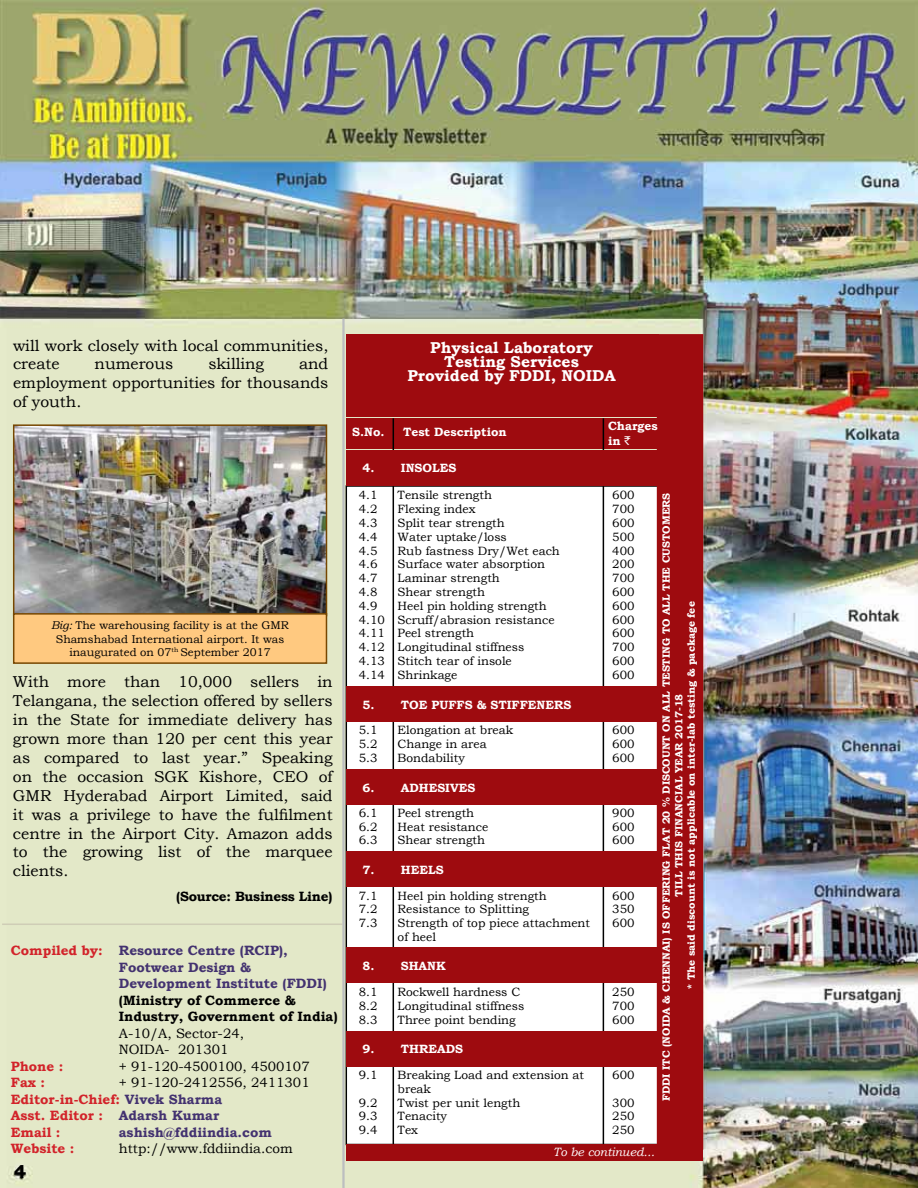
<style>
.page{position:relative;width:918px;height:1188px;background:#fff}
.page>*{position:absolute;margin:0;border:0;box-sizing:border-box;transform-origin:0 0}
.t1{font:700 18.45px "Bookman Old Style";color:#000}
.t2{font:15.75px/18.9px "Bookman Old Style";color:#000;text-align:justify}
.t3{font:700 15.75px "Bookman Old Style";color:#fff}
.t4{font:700 13.5px/16.5px "Bookman Old Style";color:#d2232a}
.t5{font:700 13.5px/16.5px "Bookman Old Style";color:#433270}
.t6{font:13.5px/16.5px "Bookman Old Style";color:#000}
.t7{font:700 13.5px/16.5px "Bookman Old Style";color:#000}
.t8{font:700 13.5px "Bookman Old Style";letter-spacing:-.02em;color:#000}
.t9{font:12px/13.8px "Bookman Old Style";color:#000;text-align:justify}
.t10{font:700 12px/15px "Bookman Old Style";color:#fff}
.t11{font:italic 12px "Bookman Old Style";color:#fff}
.t12{font:11.25px/13.5px "Bookman Old Style";color:#000;text-align:center}
.t13{font:700 10.5px/12.6px "Bookman Old Style";color:#fff;text-align:center}
.s1{font-style:italic}
.s2{color:#d2232a}
.s3{font-weight:400;color:#000}
.s4{color:#433270}
.s5{font-family:"Rupee Foradian";font-weight:400}
</style>
<div class="page">
<img style="left:0;top:0;width:918px;height:1188px">
<hr style="left:2px;top:924px;width:340px;height:1px;background:#cfcdb6">
<hr style="left:342px;top:319px;width:3px;height:869px;background:#bcbec0">
<div style="left:346px;top:486px;width:313px;height:658px;background:#fff"></div>
<div style="left:346px;top:418px;width:313px;height:31px;background:#9e0b0f"></div>
<div style="left:657px;top:334px;width:46px;height:816px;background:#9e0b0f"></div>
<div style="left:346px;top:1144px;width:357px;height:16px;background:#9e0b0f"></div>
<div style="left:346px;top:334px;width:313px;height:83px;background:#9e0b0f"></div>
<hr style="left:393px;top:418px;width:1px;height:726px;background:#000">
<hr style="left:603px;top:418px;width:1px;height:726px;background:#000">
<div style="left:346px;top:450px;width:313px;height:35px;background:#9e0b0f"></div>
<div style="left:346px;top:1031px;width:313px;height:35px;background:#9e0b0f"></div>
<div style="left:346px;top:948px;width:313px;height:35px;background:#9e0b0f"></div>
<div style="left:346px;top:851px;width:313px;height:36px;background:#9e0b0f"></div>
<div style="left:346px;top:769px;width:313px;height:36px;background:#9e0b0f"></div>
<div style="left:346px;top:686px;width:313px;height:36px;background:#9e0b0f"></div>
<img style="left:16px;top:427px;width:308px;height:186px">
<div style="left:13px;top:424px;width:314px;height:192px;border:2px solid #774701"></div>
<div style="left:13px;top:613px;width:314px;height:51px;background:#ffc980;border:2px solid #774701"></div>
<h2 class="t2" style="left:13px;top:336px;width:317px">will work closely with local communities, create</h2>
<h2 class="t2" style="left:13px;top:355px;width:317px;text-indent:286px">and employment opportunities for thousands of youth.</h2>
<h2 class="t2" style="left:95px;top:355px;width:80px">numerous</h2>
<h2 class="t2" style="left:208px;top:355px;width:57px">skilling</h2>
<p class="t12" style="left:51px;top:618px;width:239px"><span class="s1">Big:</span> The warehousing facility is at the GMR<br>Shamshabad International airport. It was inaugurated on 07<sup>th</sup> September 2017</p>
<p class="t2" style="left:13px;top:673px;width:321px">With more than 10,000 sellers in Telangana, the selection offered by sellers in the State for immediate delivery has grown more than 120 per cent this year as compared to last year.” Speaking on the occasion SGK Kishore, CEO of GMR Hyderabad Airport Limited, said it was a privilege to have the fulfilment centre in the Airport City. Amazon adds to the growing list of the marquee clients.</p>
<p class="t8" style="left:176px;top:886px;width:158px">(Source: Business Line)</p>
<p class="t5" style="left:119px;top:942px;width:209px;text-indent:-108px"><span class="s2">Compiled by:</span> Resource Centre (RCIP),<br>Footwear Design &amp;<br>Development Institute (FDDI)</p>
<p class="t7" style="left:119px;top:992px;width:220px">(Ministry of Commerce &amp;<br>Industry, Government of India)</p>
<p class="t6" style="left:119px;top:1025px;width:127px">A-10/A, Sector-24,<br>NOIDA- 201301</p>
<p class="t4" style="left:11px;top:1058px;width:54px">Phone :</p>
<p class="t6" style="left:119px;top:1058px;width:192px">+ 91-120-4500100, 4500107</p>
<p class="t4" style="left:11px;top:1074px;width:36px">Fax :</p>
<p class="t4" style="left:11px;top:1074px;width:300px;text-indent:108px"><span class="s3">+ 91-120-2412556, 2411301<br></span>Editor-in-Chief: <span class="s4">Vivek Sharma<br></span>Asst. Editor : <span class="s4">Adarsh Kumar<br></span>Email :</p>
<p class="t5" style="left:119px;top:1124px;width:155px">ashish@fddiindia.com</p>
<p class="t4" style="left:11px;top:1140px;width:65px">Website :</p>
<p class="t6" style="left:119px;top:1140px;width:175px">http://www.fddiindia.com</p>
<h1 class="t1" style="left:14px;top:1158px;width:14px">4</h1>
<h2 class="t3" style="left:430px;top:336px;width:164px">Physical Laboratory</h2>
<h2 class="t3" style="left:444px;top:350px;width:136px">Testing Services</h2>
<h2 class="t3" style="left:407px;top:364px;width:178px">Provided by FDDI, Noida</h2>
<p class="t10" style="left:352px;top:424px;width:34px">S.No.</p>
<p class="t10" style="left:403px;top:424px;width:105px">Test Description</p>
<p class="t10" style="left:608px;top:419px;width:51px">Charges in <span class="s5">`</span></p>
<p class="t10" style="left:362px;top:461px;width:13px">4.</p>
<p class="t10" style="left:401px;top:461px;width:57px">INSOLES</p>
<p class="t9" style="left:359px;top:488px;width:28px;text-align:left">4.1<br>4.2<br>4.3<br>4.4<br>4.5<br>4.6<br>4.7<br>4.8<br>4.9<br>4.10<br>4.11<br>4.12<br>4.13<br>4.14</p>
<p class="t9" style="left:398px;top:488px;width:164px;text-align:left">Tensile strength<br>Flexing index<br>Split tear strength<br>Water uptake/loss<br>Rub fastness Dry/Wet each<br>Surface water absorption<br>Laminar strength<br>Shear strength<br>Heel pin holding strength<br>Scruff/abrasion resistance<br>Peel strength<br>Longitudinal stiffness<br>Stitch tear of insole<br>Shrinkage</p>
<p class="t9" style="left:612px;top:488px;width:24px">600<br>700<br>600<br>500<br>400<br>200<br>700<br>600<br>600<br>600<br>600<br>700<br>600<br>600</p>
<p class="t10" style="left:362px;top:697px;width:13px">5.</p>
<p class="t10" style="left:401px;top:697px;width:172px">TOE PUFFS &amp; STIFFENERS</p>
<p class="t9" style="left:359px;top:723px;width:20px">5.1<br>5.2<br>5.3</p>
<p class="t9" style="left:398px;top:723px;width:117px;text-align:left">Elongation at break<br>Change in area<br>Bondability</p>
<p class="t9" style="left:612px;top:723px;width:24px">600<br>600<br>600</p>
<p class="t10" style="left:362px;top:780px;width:13px">6.</p>
<p class="t10" style="left:401px;top:780px;width:76px">ADHESIVES</p>
<p class="t9" style="left:359px;top:806px;width:20px">6.1<br>6.2<br>6.3</p>
<p class="t9" style="left:398px;top:806px;width:92px;text-align:left">Peel strength<br>Heat resistance<br>Shear strength</p>
<p class="t9" style="left:612px;top:806px;width:24px">900<br>600<br>600</p>
<p class="t10" style="left:362px;top:862px;width:13px">7.</p>
<p class="t10" style="left:401px;top:862px;width:44px">HEELS</p>
<p class="t9" style="left:359px;top:889px;width:20px">7.1<br>7.2<br>7.3</p>
<p class="t9" style="left:398px;top:889px;width:194px;text-align:left">Heel pin holding strength<br>Resistance to Splitting<br>Strength of top piece attachment of heel</p>
<p class="t9" style="left:612px;top:889px;width:24px">600<br>350<br>600</p>
<p class="t10" style="left:362px;top:958px;width:13px">8.</p>
<p class="t10" style="left:401px;top:958px;width:46px">SHANK</p>
<p class="t9" style="left:359px;top:985px;width:20px">8.1<br>8.2<br>8.3</p>
<p class="t9" style="left:398px;top:985px;width:128px;text-align:left">Rockwell hardness C<br>Longitudinal stiffness<br>Three point bending</p>
<p class="t9" style="left:612px;top:985px;width:24px">250<br>700<br>600</p>
<p class="t10" style="left:362px;top:1042px;width:13px">9.</p>
<p class="t10" style="left:401px;top:1042px;width:64px">THREADS</p>
<p class="t9" style="left:359px;top:1068px;width:20px">9.1</p>
<p class="t9" style="left:359px;top:1096px;width:20px">9.2<br>9.3<br>9.4</p>
<p class="t9" style="left:398px;top:1068px;width:188px;text-align:left">Breaking Load and extension at break<br>Twist per unit length<br>Tenacity<br>Tex</p>
<p class="t9" style="left:612px;top:1068px;width:24px">600</p>
<p class="t9" style="left:612px;top:1096px;width:24px">300<br>250<br>250</p>
<p class="t13" style="left:660px;top:1101px;width:610px;rotate:-90deg">FDDI ITC (NOIDA &amp; CHENNAI) IS OFFERING FLAT 20 % DISCOUNT ON ALL TESTING TO ALL THE CUSTOMERS<br>TILL THIS FINANCIAL YEAR 2017-18<br>* The said discount is not applicable on inter-lab testing &amp; package fee</p>
<p class="t11" style="left:553px;top:1143px;width:103px">To be continued...</p>
<p class="t11" style="left:550px;top:1144px;width:96px">To be continued.</p>
</div>
